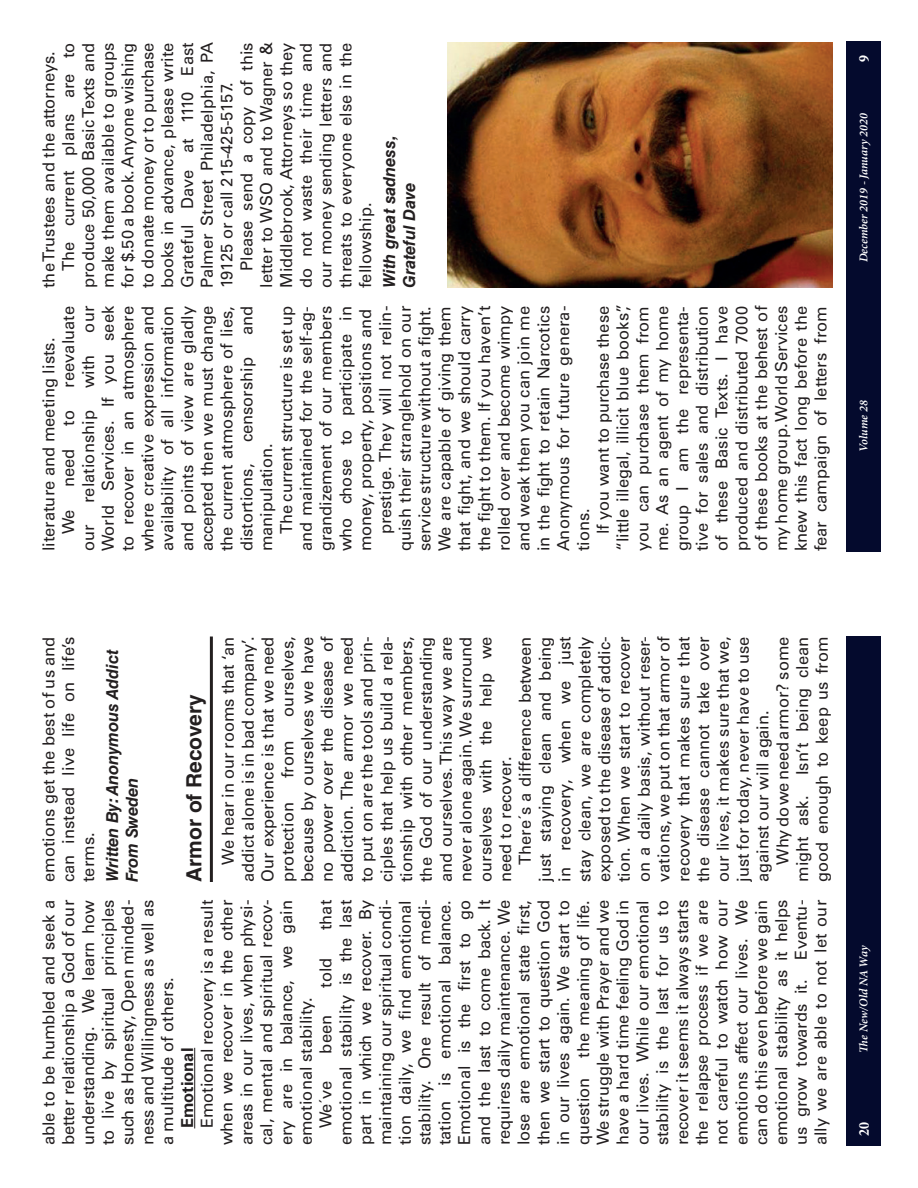
<style>
.page{position:relative;width:918px;height:1188px;background:#fff}
.page>*{position:absolute;margin:0;border:0;box-sizing:border-box;transform-origin:0 0}
.t1{font:700 21px "Helvetica LT Std";color:#231f20}
.t2{font:16.5px/19.8px "Univers LT Std";color:#231f20;text-align:justify}
.t3{font:italic 700 16.5px/19.8px "Helvetica LT Std";color:#231f20}
.t4{font:700 16.5px "Univers LT Std";color:#231f20}
.t5{font:700 condensed 15px "Minion Pro";color:#fff}
.t6{font:italic 600 12px "Minion Pro";color:#fff}
.t7{font:italic 600 12px "Minion Pro";letter-spacing:-.02em;color:#fff}
</style>
<div class="page">
<div style="left:846px;top:41px;width:34px;height:510px;background:#040a2d"></div>
<img style="left:448px;top:43px;width:385px;height:245px">
<div style="left:846px;top:637px;width:34px;height:509px;background:#040a2d"></div>
<hr style="left:194px;top:1048px;width:1px;height:80px;background:#231f20">
<hr style="left:210px;top:637px;width:3px;height:245px;background:#231f20">
<p class="t2" style="left:238px;top:271px;width:230px;rotate:-90deg">Please send a copy of this</p>
<p class="t2" style="left:257px;top:288px;width:247px;rotate:-90deg">letter to WSO and to Wagner &amp;</p>
<p class="t2" style="left:277px;top:288px;width:247px;rotate:-90deg">Middlebrook, Attorneys so they</p>
<p class="t2" style="left:297px;top:288px;width:247px;rotate:-90deg">do not waste their time and</p>
<p class="t2" style="left:317px;top:288px;width:247px;rotate:-90deg">our money sending letters and</p>
<p class="t2" style="left:337px;top:288px;width:247px;rotate:-90deg">threats to everyone else in the</p>
<p class="t2" style="left:40px;top:288px;width:239px;rotate:-90deg">the Trustees and the attorneys.</p>
<p class="t2" style="left:59px;top:271px;width:230px;rotate:-90deg">The current plans are to</p>
<p class="t2" style="left:79px;top:288px;width:247px;rotate:-90deg">produce 50,000 Basic Texts and</p>
<p class="t2" style="left:99px;top:288px;width:247px;rotate:-90deg">make them available to groups</p>
<p class="t2" style="left:119px;top:288px;width:247px;rotate:-90deg">for $.50 a book. Anyone wishing</p>
<p class="t2" style="left:139px;top:288px;width:247px;rotate:-90deg">to donate money or to purchase</p>
<p class="t2" style="left:158px;top:288px;width:247px;rotate:-90deg">books in advance, please write</p>
<p class="t2" style="left:178px;top:288px;width:247px;rotate:-90deg">Grateful Dave at 1110 East</p>
<p class="t2" style="left:198px;top:288px;width:247px;rotate:-90deg">Palmer Street Philadelphia, PA</p>
<p class="t2" style="left:218px;top:288px;width:207px;rotate:-90deg">19125 or call 215-425-5157.</p>
<p class="t2" style="left:356px;top:288px;width:87px;rotate:-90deg">fellowship.</p>
<p class="t3" style="left:381px;top:288px;width:154px;rotate:-90deg">With great sadness,<br>Grateful Dave</p>
<p class="t2" style="left:594px;top:534px;width:230px;rotate:-90deg">lf you want to purchase these</p>
<p class="t2" style="left:614px;top:551px;width:249px;rotate:-90deg">“little illegal, illicit blue books”,</p>
<p class="t2" style="left:634px;top:551px;width:247px;rotate:-90deg">you can purchase them from</p>
<p class="t2" style="left:653px;top:551px;width:247px;rotate:-90deg">me. As an agent of my home</p>
<p class="t2" style="left:673px;top:551px;width:247px;rotate:-90deg">group I am the representa-</p>
<p class="t2" style="left:693px;top:551px;width:247px;rotate:-90deg">tive for sales and distribution</p>
<p class="t2" style="left:713px;top:551px;width:247px;rotate:-90deg">of these Basic Texts. I have</p>
<p class="t2" style="left:733px;top:551px;width:247px;rotate:-90deg">produced and distributed 7000</p>
<p class="t2" style="left:752px;top:551px;width:247px;rotate:-90deg">of these books at the behest of</p>
<p class="t2" style="left:772px;top:551px;width:247px;rotate:-90deg">my home group. World Services</p>
<p class="t2" style="left:792px;top:551px;width:247px;rotate:-90deg">knew this fact long before the</p>
<p class="t2" style="left:812px;top:551px;width:247px;rotate:-90deg">fear campaign of letters from</p>
<p class="t2" style="left:79px;top:551px;width:247px;text-indent:219px;rotate:-90deg">our World Services. If you seek to recover in an atmosphere where creative expression and availability of all information and points of view are gladly accepted then we must change the current atmosphere of lies, distortions,</p>
<p class="t2" style="left:277px;top:534px;width:230px;rotate:-90deg">The current structure is set up</p>
<p class="t2" style="left:297px;top:551px;width:247px;rotate:-90deg">and maintained for the self-ag-</p>
<p class="t2" style="left:317px;top:551px;width:247px;rotate:-90deg">grandizement of our members</p>
<p class="t2" style="left:337px;top:551px;width:247px;rotate:-90deg">who chose to participate in</p>
<p class="t2" style="left:356px;top:551px;width:244px;rotate:-90deg">money, property, positions and</p>
<p class="t2" style="left:376px;top:534px;width:230px;rotate:-90deg">prestige. They will not relin-</p>
<p class="t2" style="left:396px;top:551px;width:247px;rotate:-90deg">quish their stranglehold on our</p>
<p class="t2" style="left:416px;top:551px;width:247px;rotate:-90deg">service structure without a fight.</p>
<p class="t2" style="left:436px;top:551px;width:247px;rotate:-90deg">We are capable of giving them</p>
<p class="t2" style="left:455px;top:551px;width:247px;rotate:-90deg">that fight, and we should carry</p>
<p class="t2" style="left:475px;top:551px;width:247px;rotate:-90deg">the fight to them. lf you haven’t</p>
<p class="t2" style="left:495px;top:551px;width:247px;rotate:-90deg">rolled over and become wimpy</p>
<p class="t2" style="left:515px;top:551px;width:247px;rotate:-90deg">and weak then you can join me</p>
<p class="t2" style="left:535px;top:551px;width:247px;rotate:-90deg">in the fight to retain Narcotics</p>
<p class="t2" style="left:554px;top:551px;width:247px;rotate:-90deg">Anonymous for future genera-</p>
<p class="t2" style="left:59px;top:388px;width:83px;rotate:-90deg">reevaluate</p>
<p class="t2" style="left:238px;top:335px;width:31px;rotate:-90deg">and</p>
<p class="t2" style="left:40px;top:534px;width:198px;text-indent:-17px;rotate:-90deg">literature and meeting lists.<br>We</p>
<p class="t2" style="left:79px;top:388px;width:35px;rotate:-90deg">with</p>
<p class="t2" style="left:238px;top:442px;width:87px;rotate:-90deg">censorship</p>
<p class="t2" style="left:79px;top:503px;width:94px;rotate:-90deg">relationship</p>
<p class="t2" style="left:59px;top:426px;width:17px;rotate:-90deg">to</p>
<p class="t2" style="left:257px;top:551px;width:110px;rotate:-90deg">manipulation.</p>
<p class="t2" style="left:59px;top:487px;width:40px;rotate:-90deg">need</p>
<p class="t2" style="left:574px;top:551px;width:45px;rotate:-90deg">tions.</p>
<p class="t2" style="left:79px;top:551px;width:28px;rotate:-90deg">our</p>
<p class="t5" style="left:855px;top:62px;width:8px;rotate:-90deg">9</p>
<p class="t6" style="left:856px;top:262px;width:150px;rotate:-90deg">December 2019 - January 2020</p>
<p class="t6" style="left:856px;top:452px;width:53px;rotate:-90deg">Volume 28</p>
<p class="t2" style="left:40px;top:882px;width:247px;rotate:-90deg">emotions get the best of us and can instead live life on life’s terms.</p>
<p class="t3" style="left:104px;top:882px;width:234px;rotate:-90deg">Written By: Anonymous Addict<br>From Sweden</p>
<p class="t1" style="left:186px;top:882px;width:189px;rotate:-90deg">Armor of Recovery</p>
<p class="t2" style="left:278px;top:882px;width:247px;text-indent:165px;rotate:-90deg">ourselves, because by ourselves we have no power over the disease of addiction. The armor we need to put on are the tools and prin&shy;ciples that help us build a rela&shy;tionship with other members, the God of our understanding and ourselves. This way we are never alone again. We surround ourselves with the help we need to recover.</p>
<p class="t2" style="left:516px;top:882px;width:247px;text-indent:17px;rotate:-90deg">There´s a difference between just staying clean and being in recovery, when we just stay clean, we are completely exposed to the disease of addic&shy;tion. When we start to recover on a daily basis, without reser&shy;vations, we put on that armor of recovery that makes sure that the disease cannot take over our lives, it makes sure that we, just for today, never have to use against our will again.</p>
<p class="t2" style="left:773px;top:882px;width:247px;text-indent:17px;rotate:-90deg">Why do we need armor? some might ask. Isn’t being clean good enough to keep us from</p>
<p class="t2" style="left:219px;top:882px;width:247px;text-indent:17px;rotate:-90deg">We hear in our rooms that ‘an addict alone is in bad company’.<br>Our experience is that we need protection</p>
<p class="t2" style="left:278px;top:778px;width:39px;rotate:-90deg">from</p>
<p class="t2" style="left:40px;top:1145px;width:247px;rotate:-90deg">able to be humbled and seek a better relationship a God of our understanding. We learn how to live by spiritual principles such as Honesty, Open minded&shy;ness and Willingness as well as a multitude of others.</p>
<p class="t2" style="left:317px;top:1145px;width:247px;text-indent:215px;rotate:-90deg">that emotional stability is the last part in which we recover. By maintaining our spiritual condi&shy;tion daily, we find emotional stability. One result of medi&shy;tation is emotional balance.<br>Emotional is the first to go and the last to come back. It requires daily maintenance. We lose are emotional state first, then we start to question God in our lives again. We start to question the meaning of life.<br>We struggle with Prayer and we have a hard time feeling God in our lives. While our emotional stability is the last for us to recover it seems it always starts the relapse process if we are not careful to watch how our emotions affect our lives. We can do this even before we gain emotional stability as it helps us grow towards it. Eventu&shy;ally we are able to not let our</p>
<p class="t2" style="left:198px;top:1128px;width:230px;rotate:-90deg">Emotional recovery is a result</p>
<p class="t2" style="left:218px;top:1145px;width:247px;rotate:-90deg">when we recover in the other</p>
<p class="t2" style="left:238px;top:1145px;width:247px;rotate:-90deg">areas in our lives, when physi-</p>
<p class="t2" style="left:257px;top:1145px;width:247px;rotate:-90deg">cal, mental and spiritual recov-</p>
<p class="t2" style="left:277px;top:1145px;width:247px;rotate:-90deg">ery are in balance, we gain</p>
<p class="t2" style="left:317px;top:988px;width:32px;rotate:-90deg">told</p>
<p class="t2" style="left:297px;top:1145px;width:150px;rotate:-90deg">emotional stability.</p>
<p class="t2" style="left:317px;top:1054px;width:40px;rotate:-90deg">been</p>
<p class="t4" style="left:178px;top:1128px;width:82px;rotate:-90deg">Emotional</p>
<p class="t2" style="left:317px;top:1128px;width:49px;rotate:-90deg">We´ve</p>
<p class="t7" style="left:856px;top:1053px;width:108px;rotate:-90deg">The New/Old NA Way</p>
<p class="t5" style="left:855px;top:1136px;width:15px;rotate:-90deg">20</p>
</div>
